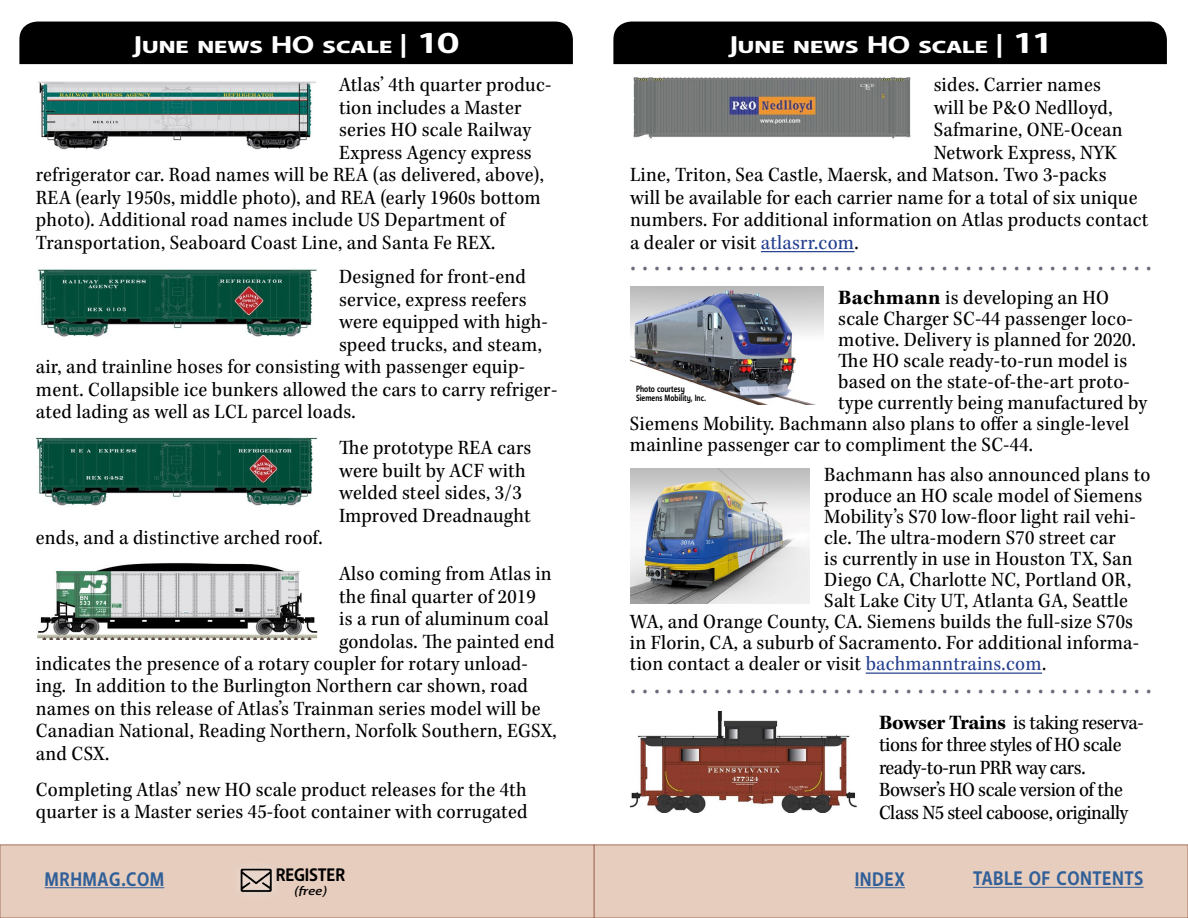
<style>
.page{position:relative;width:1188px;height:918px;background:#fff}
.page>*{position:absolute;margin:0;border:0;box-sizing:border-box;transform-origin:0 0}
.t1{font:30px "Kepler Std Scn";color:#696d7b}
.t2{font:700 24px "Anago";letter-spacing:-.02em;color:#fff;scale:1.35 1}
.t3{font:21px/22.5px "Kepler Std Scn";letter-spacing:.01em;color:#000}
.t4{font:21px/22.5px "Kepler Std Scn";letter-spacing:-.02em;color:#000}
.t5{font:700 19.5px "Anago";letter-spacing:.03em;color:#315f98;scale:.9 1}
.t6{font:700 18px "Anago";letter-spacing:-.01em;color:#000;scale:.93 1}
.t7{font:italic 500 12px "Anago";color:#000;scale:1.2 1}
.t8{font:700 9px/9px "Anago";color:#000;scale:.79 1}
.s1{font-size:30px}
.s2{color:#25408f}
.s3{font-family:"Kepler Std";font-weight:700}
</style>
<div class="page">
<img style="left:38px;top:269px;width:279px;height:68px">
<img style="left:36px;top:437px;width:282px;height:69px">
<img style="left:37px;top:563px;width:281px;height:77px">
<div style="left:19px;top:22px;width:554px;height:42px;background:#000"></div>
<img style="left:38px;top:81px;width:278px;height:69px">
<hr style="left:761px;top:251px;width:94px;height:1px;background:#25408f">
<hr style="left:866px;top:673px;width:176px;height:1px;background:#25408f">
<img style="left:630px;top:286px;width:193px;height:118px">
<img style="left:630px;top:468px;width:179px;height:136px">
<img style="left:630px;top:711px;width:227px;height:102px">
<div style="left:613px;top:22px;width:554px;height:42px;background:#000"></div>
<img style="left:633px;top:77px;width:278px;height:62px">
<div style="left:594px;top:844px;width:594px;height:74px;background:#e6cdbe;border:1px solid #a7715f"></div>
<hr style="left:855px;top:887px;width:50px;height:1px;background:#315f98">
<hr style="left:973px;top:887px;width:171px;height:1px;background:#315f98">
<div style="left:0;top:844px;width:594px;height:74px;background:#e6cdbe;border:1px solid #a7715f"></div>
<img style="left:240px;top:867px;width:33px;height:27px">
<hr style="left:45px;top:887px;width:119px;height:1px;background:#315f98">
<p class="t2" style="left:134px;top:29px;width:243px">June news HO scale | <span class="s1">10</span></p>
<p class="t3" style="left:339px;top:74px;width:214px">Atlas’ 4th quarter produc-</p>
<p class="t3" style="left:339px;top:97px;width:184px">tion includes a Master</p>
<p class="t3" style="left:339px;top:119px;width:194px">series HO scale Railway</p>
<p class="t3" style="left:339px;top:142px;width:194px">Express Agency express</p>
<p class="t3" style="left:36px;top:164px;width:510px">refrigerator car. Road names will be REA (as delivered, above),</p>
<p class="t3" style="left:36px;top:187px;width:506px">REA (early 1950s, middle photo), and REA (early 1960s bottom</p>
<p class="t3" style="left:36px;top:209px;width:471px">photo). Additional road names include US Department of</p>
<p class="t3" style="left:36px;top:232px;width:461px">Transportation, Seaboard Coast Line, and Santa Fe REX.</p>
<p class="t3" style="left:339px;top:266px;width:188px">Designed for front-end</p>
<p class="t3" style="left:339px;top:289px;width:189px">service, express reefers</p>
<p class="t3" style="left:339px;top:311px;width:210px">were equipped with high-</p>
<p class="t3" style="left:339px;top:334px;width:204px">speed trucks, and steam,</p>
<p class="t3" style="left:36px;top:356px;width:491px">air, and trainline hoses for consisting with passenger equip-</p>
<p class="t3" style="left:36px;top:378px;width:523px">ment. Collapsible ice bunkers allowed the cars to carry refriger-</p>
<p class="t3" style="left:36px;top:401px;width:321px">ated lading as well as LCL parcel loads.</p>
<p class="t3" style="left:339px;top:437px;width:194px">The prototype REA cars were built by ACF with welded steel sides, 3/3<br>Improved Dreadnaught</p>
<p class="t3" style="left:36px;top:527px;width:288px">ends, and a distinctive arched roof.</p>
<p class="t3" style="left:339px;top:563px;width:214px">Also coming from Atlas in</p>
<p class="t3" style="left:339px;top:585px;width:198px">the final quarter of 2019</p>
<p class="t3" style="left:339px;top:608px;width:211px">is a run of aluminum coal</p>
<p class="t3" style="left:339px;top:630px;width:217px">gondolas. The painted end</p>
<p class="t3" style="left:36px;top:653px;width:493px">indicates the presence of a rotary coupler for rotary unload-</p>
<p class="t3" style="left:36px;top:675px;width:494px">ing. In addition to the Burlington Northern car shown, road</p>
<p class="t3" style="left:36px;top:698px;width:506px">names on this release of Atlas’s Trainman series model will be</p>
<p class="t3" style="left:36px;top:720px;width:522px">Canadian National, Reading Northern, Norfolk Southern, EGSX,</p>
<p class="t3" style="left:36px;top:743px;width:75px">and CSX.</p>
<p class="t3" style="left:36px;top:779px;width:493px">Completing Atlas’ new HO scale product releases for the 4th quarter is a Master series 45-foot container with corrugated</p>
<p class="t2" style="left:730px;top:29px;width:240px">June news HO scale | <span class="s1">11</span></p>
<p class="t3" style="left:934px;top:74px;width:169px">sides. Carrier names</p>
<p class="t3" style="left:934px;top:97px;width:180px">will be P&amp;O Nedlloyd,</p>
<p class="t3" style="left:934px;top:119px;width:190px">Safmarine, ONE-Ocean</p>
<p class="t3" style="left:934px;top:142px;width:184px">Network Express, NYK</p>
<p class="t3" style="left:630px;top:164px;width:478px">Line, Triton, Sea Castle, Maersk, and Matson. Two 3-packs</p>
<p class="t3" style="left:630px;top:187px;width:509px">will be available for each carrier name for a total of six unique</p>
<p class="t3" style="left:630px;top:209px;width:520px">numbers. For additional information on Atlas products contact</p>
<p class="t3" style="left:630px;top:232px;width:230px">a dealer or visit <span class="s2">atlasrr.com</span>.</p>
<h1 class="t1" style="left:630px;top:244px;width:523px">............................................</h1>
<p class="t3" style="left:838px;top:287px;width:272px"><span class="s3">Bachmann</span> is developing an HO</p>
<p class="t3" style="left:838px;top:308px;width:296px">scale Charger SC-44 passenger loco-</p>
<p class="t3" style="left:838px;top:329px;width:299px">motive. Delivery is planned for 2020.</p>
<p class="t3" style="left:838px;top:350px;width:291px">The HO scale ready-to-run model is</p>
<p class="t3" style="left:838px;top:371px;width:293px">based on the state-of-the-art proto-</p>
<p class="t3" style="left:838px;top:392px;width:310px">type currently being manufactured by</p>
<p class="t3" style="left:630px;top:413px;width:501px">Siemens Mobility. Bachmann also plans to offer a single-level</p>
<p class="t3" style="left:630px;top:434px;width:405px">mainline passenger car to compliment the SC-44.</p>
<p class="t3" style="left:824px;top:464px;width:328px">Bachmann has also announced plans to</p>
<p class="t3" style="left:824px;top:485px;width:320px">produce an HO scale model of Siemens</p>
<p class="t3" style="left:824px;top:506px;width:313px">Mobility’s S70 low-floor light rail vehi-</p>
<p class="t3" style="left:824px;top:527px;width:293px">cle. The ultra-modern S70 street car</p>
<p class="t3" style="left:824px;top:548px;width:310px">is currently in use in Houston TX, San</p>
<p class="t3" style="left:824px;top:569px;width:309px">Diego CA, Charlotte NC, Portland OR,</p>
<p class="t3" style="left:824px;top:590px;width:305px">Salt Lake City UT, Atlanta GA, Seattle</p>
<p class="t3" style="left:630px;top:611px;width:505px">WA, and Orange County, CA. Siemens builds the full-size S70s</p>
<p class="t3" style="left:630px;top:632px;width:511px">in Florin, CA, a suburb of Sacramento. For additional informa-</p>
<p class="t3" style="left:630px;top:653px;width:418px">tion contact a dealer or visit <span class="s2">bachmanntrains.com</span>.</p>
<h1 class="t1" style="left:630px;top:667px;width:523px">............................................</h1>
<p class="t4" style="left:879px;top:712px;width:266px"><span class="s3">Bowser Trains</span> is taking reserva&shy;tions for three styles of HO scale ready-to-run PRR way cars.<br>Bowser’s HO scale version of the<br>Class N5 steel caboose, originally</p>
<p class="t8" style="left:636px;top:384px;width:90px">Photo courtesy<br>Siemens Mobility, Inc.</p>
<p class="t5" style="left:45px;top:867px;width:135px">MRHMAG.COM</p>
<p class="t6" style="left:276px;top:864px;width:76px">REGISTER</p>
<p class="t5" style="left:855px;top:867px;width:57px">INDEX</p>
<p class="t5" style="left:973px;top:866px;width:191px">TABLE OF CONTENTS</p>
<p class="t7" style="left:294px;top:883px;width:29px">(free)</p>
</div>
